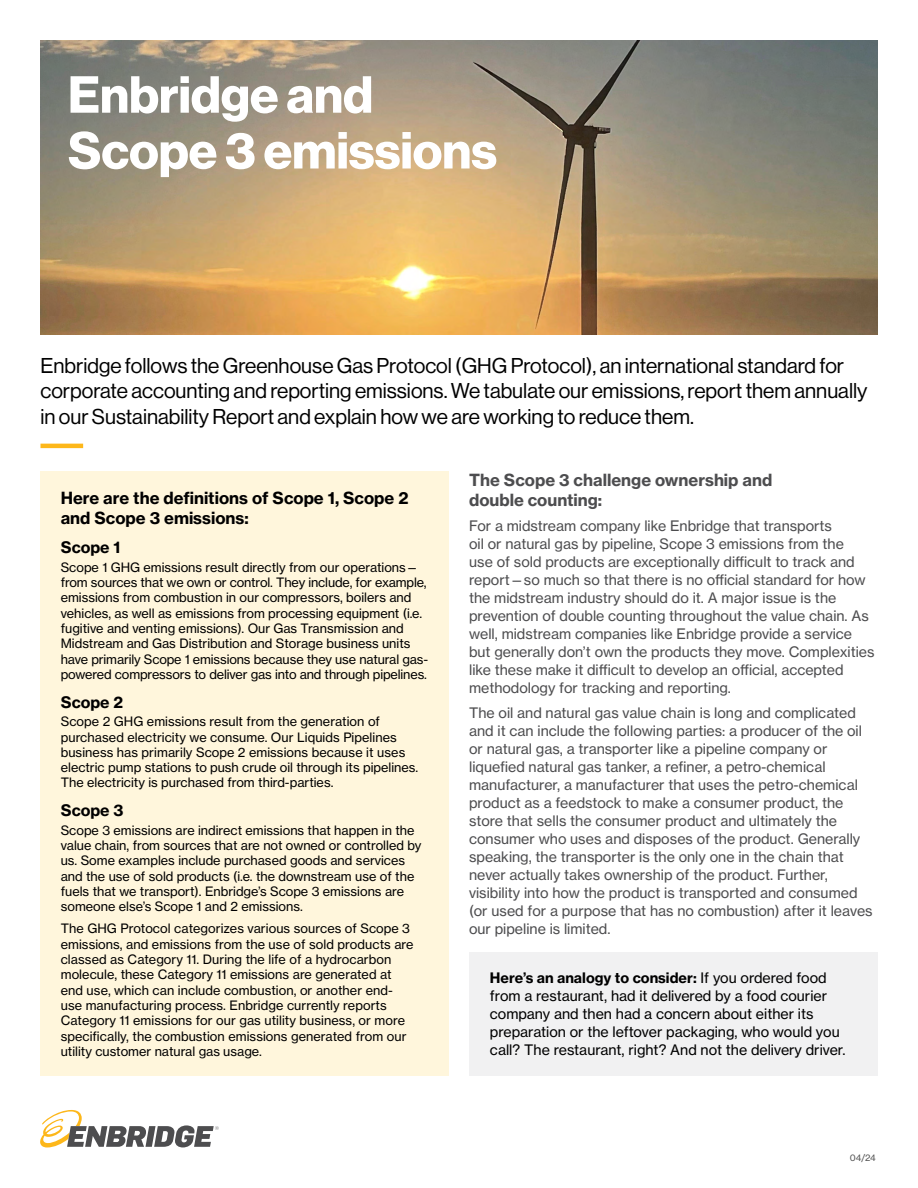
<style>
.page{position:relative;width:918px;height:1188px;background:#fff}
.page>*{position:absolute;margin:0;border:0;box-sizing:border-box;transform-origin:0 0}
.t1{font:51px/55.8px "N Haas Grotesk DS Std 75 Bd";color:#fff}
.t2{font:21px/25.5px "N Haas Grotesk DS Std 55 Rg";color:#000}
.t3{font:16.5px/19.8px "N Haas Grotesk TX Std 75 Bd";color:#000}
.t4{font:16.5px/19.8px "N Haas Grotesk TX Std 75 Bd";color:#4d4d4f}
.t5{font:15.75px "N Haas Grotesk TX Std 75 Bd";color:#000}
.t6{font:14.25px/18px "N Haas Grotesk TX Std 55 Rg";color:#4d4d4f}
.t7{font:14.25px/18px "N Haas Grotesk TX Std 55 Rg";color:#000}
.t8{font:14.25px "N Haas Grotesk TX Std 75 Bd";color:#000}
.t9{font:12.75px/15.3px "N Haas Grotesk TX Std 55 Rg";color:#000}
.t10{font:9px "N Haas Grotesk TX Std 55 Rg";color:#555}
.s1{font-family:"N Haas Grotesk TX Std 55 Rg"}
</style>
<div class="page">
<svg style="left:40px;top:1110px;width:179px;height:38px"></svg>
<img style="left:40px;top:40px;width:838px;height:295px">
<hr style="left:40px;top:444px;width:43px;height:4px;background:#fdb71a">
<div style="left:40px;top:471px;width:409px;height:605px;background:#fff6dc"></div>
<div style="left:470px;top:952px;width:408px;height:124px;background:#f1f1f2"></div>
<h1 class="t1" style="left:68px;top:68px;width:431px">Enbridge and<br>Scope 3 emissions</h1>
<p class="t2" style="left:40px;top:353px;width:829px">Enbridge follows the Greenhouse Gas Protocol (GHG Protocol), an international standard for corporate accounting and reporting emissions. We tabulate our emissions, report them annually in our Sustainability Report and explain how we are working to reduce them.</p>
<p class="t3" style="left:61px;top:489px;width:349px">Here are the definitions of Scope 1, Scope 2 and Scope 3 emissions:</p>
<p class="t5" style="left:61px;top:537px;width:61px">Scope 1</p>
<p class="t9" style="left:61px;top:559px;width:369px">Scope 1 GHG emissions result directly from our operations— from sources that we own or control. They include, for example, emissions from combustion in our compressors, boilers and vehicles, as well as emissions from processing equipment (i.e. fugitive and venting emissions). Our Gas Transmission and Midstream and Gas Distribution and Storage business units have primarily Scope 1 emissions because they use natural gas&shy;powered compressors to deliver gas into and through pipelines.</p>
<p class="t5" style="left:61px;top:692px;width:64px">Scope 2</p>
<p class="t9" style="left:61px;top:714px;width:359px">Scope 2 GHG emissions result from the generation of purchased electricity we consume. Our Liquids Pipelines business has primarily Scope 2 emissions because it uses electric pump stations to push crude oil through its pipelines.<br>The electricity is purchased from third-parties.</p>
<p class="t5" style="left:61px;top:801px;width:64px">Scope 3</p>
<p class="t9" style="left:61px;top:823px;width:362px">Scope 3 emissions are indirect emissions that happen in the value chain, from sources that are not owned or controlled by us. Some examples include purchased goods and services and the use of sold products (i.e. the downstream use of the fuels that we transport). Enbridge’s Scope 3 emissions are someone else’s Scope 1 and 2 emissions.</p>
<p class="t9" style="left:61px;top:921px;width:354px">The GHG Protocol categorizes various sources of Scope 3 emissions, and emissions from the use of sold products are classed as Category 11. During the life of a hydrocarbon molecule, these Category 11 emissions are generated at end use, which can include combustion, or another end&shy;use manufacturing process. Enbridge currently reports Category 11 emissions for our gas utility business, or more specifically, the combustion emissions generated from our utility customer natural gas usage.</p>
<p class="t4" style="left:469px;top:470px;width:305px">The Scope 3 challenge ownership and double counting:</p>
<p class="t6" style="left:469px;top:517px;width:407px">For a midstream company like Enbridge that transports<br>oil or natural gas by pipeline, Scope 3 emissions from the<br>use of sold products are exceptionally difficult to track and report—so much so that there is no official standard for how the midstream industry should do it. A major issue is the prevention of double counting throughout the value chain. As well, midstream companies like Enbridge provide a service but generally don’t own the products they move. Complexities like these make it difficult to develop an official, accepted methodology for tracking and reporting.</p>
<p class="t6" style="left:469px;top:703px;width:405px">The oil and natural gas value chain is long and complicated and it can include the following parties: a producer of the oil or natural gas, a transporter like a pipeline company or liquefied natural gas tanker, a refiner, a petro-chemical manufacturer, a manufacturer that uses the petro-chemical product as a feedstock to make a consumer product, the store that sells the consumer product and ultimately the consumer who uses and disposes of the product. Generally speaking, the transporter is the only one in the chain that never actually takes ownership of the product. Further, visibility into how the product is transported and consumed (or used for a purpose that has no combustion) after it leaves our pipeline is limited.</p>
<p class="t8" style="left:490px;top:969px;width:338px">Here’s an analogy to consider: <span class="s1">If you ordered food</span></p>
<p class="t7" style="left:490px;top:987px;width:357px">from a restaurant, had it delivered by a food courier company and then had a concern about either its preparation or the leftover packaging, who would you call? The restaurant, right? And not the delivery driver.</p>
<p class="t10" style="left:850px;top:1153px;width:28px">04/24</p>
</div>
